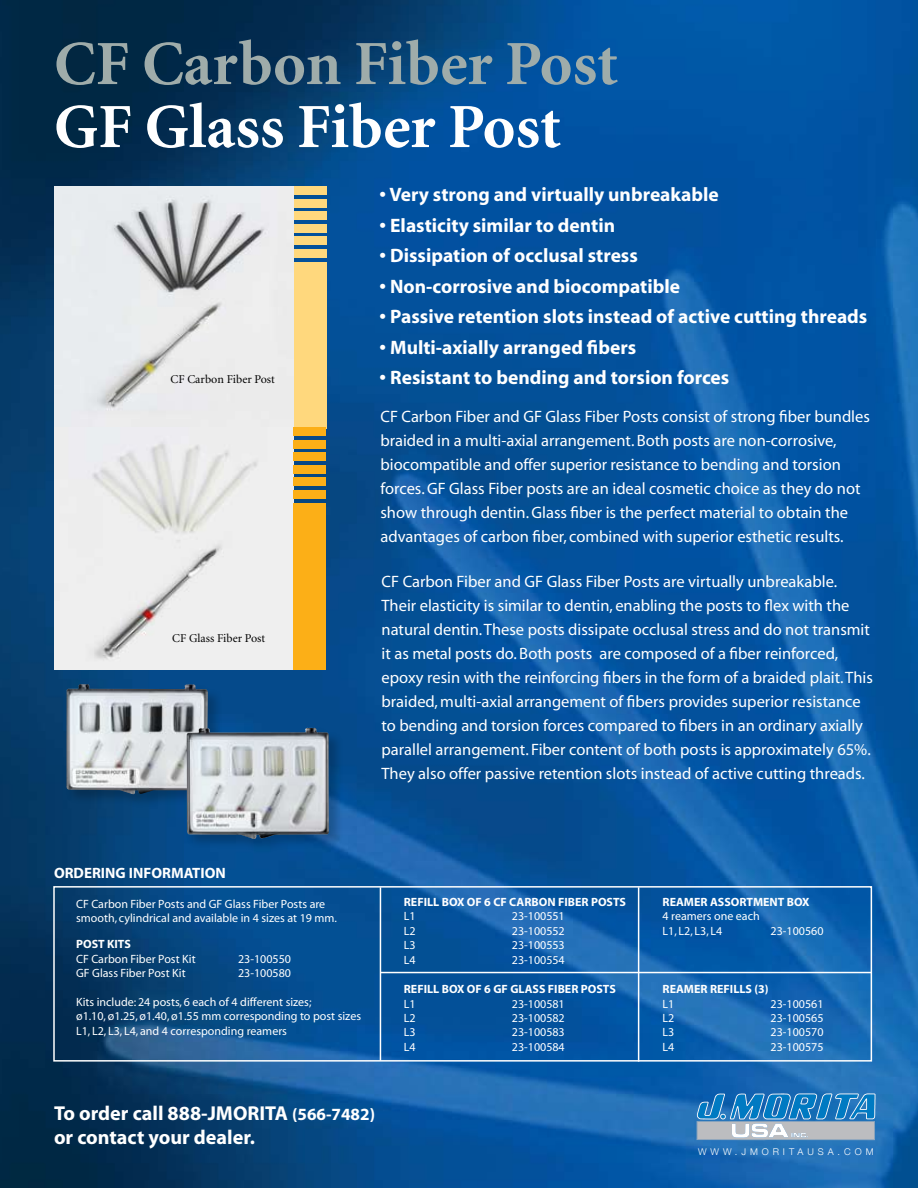
<style>
.page{position:relative;width:918px;height:1188px;background:#fff}
.page>*{position:absolute;margin:0;border:0;box-sizing:border-box;transform-origin:0 0}
.t1{font:700 63px "Minion";color:#9facaa}
.t2{font:700 63px "Minion";color:#fff}
.t3{font:700 20.1px/24.2px "Myriad";color:#fff}
.t4{font:700 19.5px "Myriad";color:#fff}
.t5{font:16.5px/24px "Myriad";color:#fff}
.t6{font:700 15px "Myriad";color:#fff}
.t7{font:12px/14.4px "Myriad";color:#fff}
.t8{font:700 12px "Myriad";color:#fff}
.t9{font:12px "Minion";color:#000}
.t10{font:300 9.3px "Helvetica Neue";letter-spacing:.42em;color:#fff}
.s1{font-size:17.1px}
</style>
<div class="page">
<img style="left:0;top:0;width:918px;height:1188px">
<div style="left:53px;top:886px;width:819px;height:176px;border:2px solid #fff"></div>
<svg style="left:697px;top:1094px;width:178px;height:46px;background:#699ec6"></svg>
<img style="left:54px;top:187px;width:240px;height:483px">
<div style="left:294px;top:263px;width:32px;height:166px;background:#ffd87d"></div>
<div style="left:294px;top:187px;width:32px;height:8px;background:#ffd87d"></div>
<div style="left:294px;top:199px;width:32px;height:8px;background:#ffd87d"></div>
<div style="left:294px;top:212px;width:32px;height:8px;background:#ffd87d"></div>
<div style="left:294px;top:224px;width:32px;height:9px;background:#ffd87d"></div>
<div style="left:294px;top:237px;width:32px;height:8px;background:#ffd87d"></div>
<div style="left:294px;top:249px;width:32px;height:9px;background:#ffd87d"></div>
<div style="left:294px;top:503px;width:32px;height:167px;background:#fcaf17"></div>
<div style="left:294px;top:428px;width:32px;height:8px;background:#fcaf17"></div>
<div style="left:294px;top:440px;width:32px;height:8px;background:#fcaf17"></div>
<div style="left:294px;top:453px;width:32px;height:8px;background:#fcaf17"></div>
<div style="left:294px;top:465px;width:32px;height:8px;background:#fcaf17"></div>
<div style="left:294px;top:478px;width:32px;height:8px;background:#fcaf17"></div>
<div style="left:294px;top:490px;width:32px;height:9px;background:#fcaf17"></div>
<div style="left:65px;top:683px;width:173px;height:138px;background:#000;opacity:.21"></div>
<img style="left:66px;top:684px;width:142px;height:110px">
<div style="left:185px;top:727px;width:182px;height:153px;background:#000;opacity:.21"></div>
<img style="left:187px;top:728px;width:142px;height:111px">
<hr style="left:380px;top:887px;width:1px;height:174px;background:#fff">
<hr style="left:638px;top:887px;width:1px;height:175px;background:#fff">
<hr style="left:380px;top:972px;width:491px;height:1px;background:#fff">
<h1 class="t1" style="left:54px;top:32px;width:566px">CF Carbon Fiber Post</h1>
<h1 class="t2" style="left:54px;top:95px;width:508px">GF Glass Fiber Post</h1>
<p class="t9" style="left:171px;top:373px;width:106px">CF Carbon Fiber Post</p>
<p class="t9" style="left:172px;top:632px;width:94px">CF Glass Fiber Post</p>
<p class="t4" style="left:380px;top:185px;width:341px">• Very strong and virtually unbreakable</p>
<p class="t4" style="left:380px;top:215px;width:237px">• Elasticity similar to dentin</p>
<p class="t4" style="left:380px;top:246px;width:260px">• Dissipation of occlusal stress</p>
<p class="t4" style="left:380px;top:276px;width:302px">• Non-corrosive and biocompatible</p>
<p class="t4" style="left:380px;top:306px;width:489px">• Passive retention slots instead of active cutting threads</p>
<p class="t4" style="left:380px;top:337px;width:258px">• Multi-axially arranged fibers</p>
<p class="t4" style="left:380px;top:367px;width:351px">• Resistant to bending and torsion forces</p>
<p class="t5" style="left:380px;top:405px;width:491px">CF Carbon Fiber and GF Glass Fiber Posts consist of strong fiber bundles braided in a multi-axial arrangement. Both posts are non-corrosive, biocompatible and offer superior resistance to bending and torsion forces. GF Glass Fiber posts are an ideal cosmetic choice as they do not show through dentin. Glass fiber is the perfect material to obtain the advantages of carbon fiber, combined with superior esthetic results.</p>
<p class="t5" style="left:382px;top:570px;width:493px">CF Carbon Fiber and GF Glass Fiber Posts are virtually unbreakable.<br>Their elasticity is similar to dentin, enabling the posts to flex with the natural dentin. These posts dissipate occlusal stress and do not transmit it as metal posts do. Both posts are composed of a fiber reinforced, epoxy resin with the reinforcing fibers in the form of a braided plait. This braided, multi-axial arrangement of fibers provides superior resistance to bending and torsion forces compared to fibers in an ordinary axially parallel arrangement. Fiber content of both posts is approximately 65%.<br>They also offer passive retention slots instead of active cutting threads.</p>
<p class="t6" style="left:54px;top:866px;width:173px">ORDERING INFORMATION</p>
<p class="t7" style="left:76px;top:897px;width:262px">CF Carbon Fiber Posts and GF Glass Fiber Posts are smooth, cylindrical and available in 4 sizes at 19 mm.</p>
<p class="t8" style="left:76px;top:938px;width:56px">Post Kits</p>
<p class="t7" style="left:76px;top:952px;width:121px">CF Carbon Fiber Post Kit</p>
<p class="t7" style="left:238px;top:952px;width:54px">23-100550</p>
<p class="t7" style="left:76px;top:966px;width:111px">GF Glass Fiber Post Kit</p>
<p class="t7" style="left:238px;top:966px;width:54px">23-100580</p>
<p class="t7" style="left:76px;top:995px;width:287px">Kits include: 24 posts, 6 each of 4 different sizes;<br>ø1.10, ø1.25, ø1.40, ø1.55 mm corresponding to post sizes<br>L1, L2, L3, L4, and 4 corresponding reamers</p>
<p class="t8" style="left:404px;top:896px;width:224px">Refill box of 6 CF Carbon Fi ber Posts</p>
<p class="t7" style="left:404px;top:910px;width:13px">L1</p>
<p class="t7" style="left:512px;top:910px;width:54px">23-100551</p>
<p class="t7" style="left:404px;top:924px;width:13px">L2</p>
<p class="t7" style="left:512px;top:924px;width:54px">23-100552</p>
<p class="t7" style="left:404px;top:939px;width:13px">L3</p>
<p class="t7" style="left:512px;top:939px;width:54px">23-100553</p>
<p class="t7" style="left:404px;top:953px;width:13px">L4</p>
<p class="t7" style="left:512px;top:953px;width:54px">23-100554</p>
<p class="t8" style="left:404px;top:983px;width:214px">Refill box of 6 GF Glass Fi ber Posts</p>
<p class="t7" style="left:404px;top:997px;width:13px">L1</p>
<p class="t7" style="left:512px;top:997px;width:54px">23-100581</p>
<p class="t7" style="left:404px;top:1011px;width:13px">L2</p>
<p class="t7" style="left:512px;top:1011px;width:54px">23-100582</p>
<p class="t7" style="left:404px;top:1026px;width:13px">L3</p>
<p class="t7" style="left:512px;top:1026px;width:54px">23-100583</p>
<p class="t7" style="left:404px;top:1040px;width:13px">L4</p>
<p class="t7" style="left:512px;top:1040px;width:54px">23-100584</p>
<p class="t8" style="left:663px;top:896px;width:16px">Reamer</p>
<p class="t8" style="left:710px;top:896px;width:30px">assortment</p>
<p class="t8" style="left:787px;top:896px;width:24px">box</p>
<p class="t7" style="left:663px;top:910px;width:99px">4 reamers one each<br>L1, L2, L3, L4</p>
<p class="t7" style="left:771px;top:924px;width:54px">23-100560</p>
<p class="t8" style="left:663px;top:983px;width:16px">Reamer</p>
<p class="t8" style="left:710px;top:983px;width:60px">Refills (3)</p>
<p class="t7" style="left:663px;top:997px;width:13px">L1</p>
<p class="t7" style="left:771px;top:997px;width:54px">23-100561</p>
<p class="t7" style="left:663px;top:1011px;width:13px">L2</p>
<p class="t7" style="left:771px;top:1011px;width:54px">23-100565</p>
<p class="t7" style="left:663px;top:1026px;width:13px">L3</p>
<p class="t7" style="left:771px;top:1026px;width:54px">23-100570</p>
<p class="t7" style="left:663px;top:1040px;width:13px">L4</p>
<p class="t7" style="left:771px;top:1040px;width:54px">23-100575</p>
<p class="t3" style="left:54px;top:1102px;width:323px">To order call 888-JMORITA <span class="s1">(566-7482) </span>or contact your dealer.</p>
<p class="t10" style="left:698px;top:1146px;width:177px">WWW.JMORITAUSA.COM</p>
</div>
